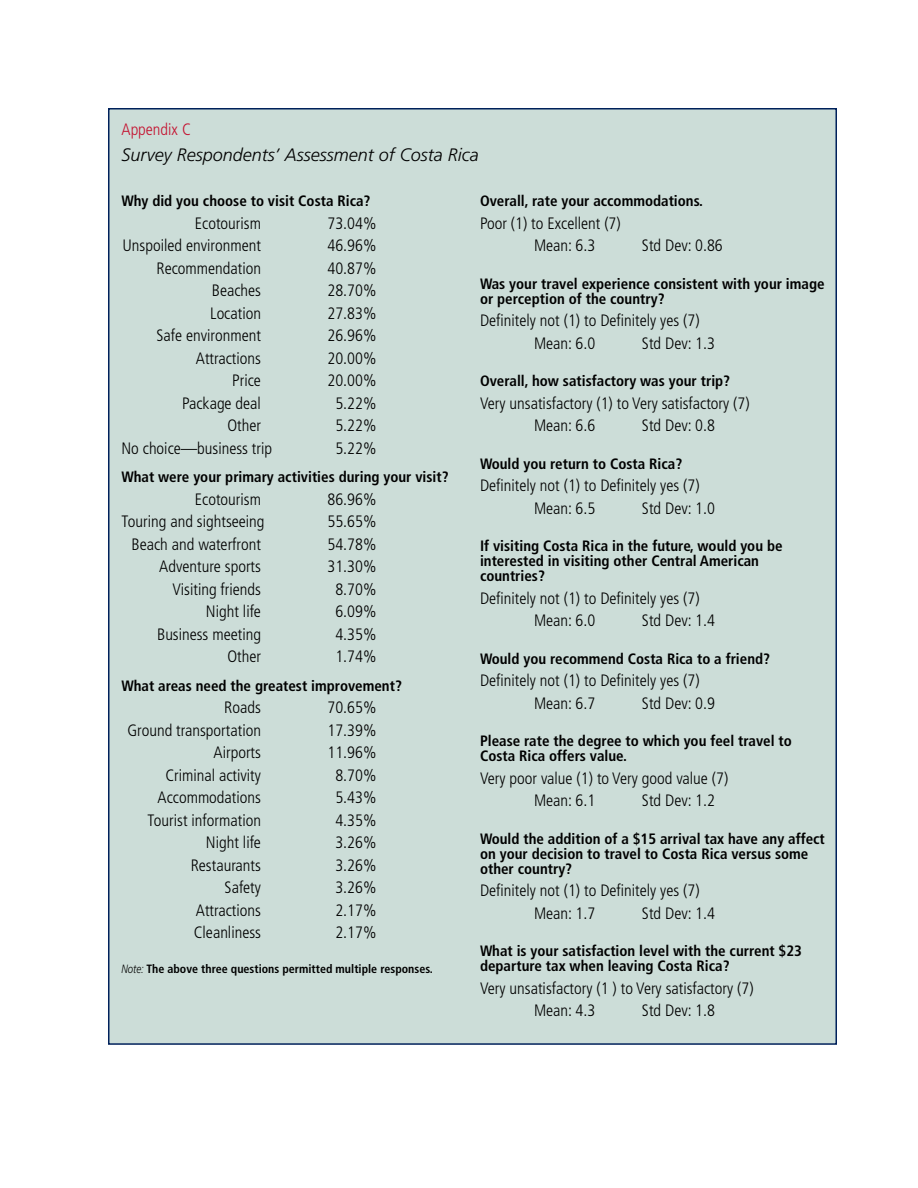
<style>
.page{position:relative;width:918px;height:1188px;background:#fff}
.page>*{position:absolute;margin:0;border:0;box-sizing:border-box;transform-origin:0 0}
.t1{font:italic 300 18px "Frutiger LT Std";color:#000}
.t2{font:300 condensed 16.5px/22.5px "Frutiger LT Std";color:#000}
.t3{font:300 condensed 16.5px "Frutiger LT Std";color:#c41230}
.t4{font:700 condensed 15px/15px "Frutiger LT Std";color:#000}
.t5{font:700 condensed 12px "Frutiger LT Std";color:#000}
.s1{font-weight:300;font-style:italic;font-stretch:normal}
</style>
<div class="page">
<div style="left:109px;top:109px;width:727px;height:935px;background:#ccddd8"></div>
<p class="t3" style="left:122px;top:120px;width:71px">Appendix C</p>
<p class="t1" style="left:122px;top:144px;width:359px">Survey Respondents’ Assessment of Costa Rica</p>
<p class="t4" style="left:122px;top:194px;width:251px">Why did you choose to visit Costa Rica?</p>
<p class="t2" style="left:195px;top:212px;width:68px">Ecotourism</p>
<p class="t2" style="left:327px;top:212px;width:51px">73.04%</p>
<p class="t2" style="left:123px;top:235px;width:140px">Unspoiled environment</p>
<p class="t2" style="left:327px;top:235px;width:51px">46.96%</p>
<p class="t2" style="left:156px;top:257px;width:106px">Recommendation</p>
<p class="t2" style="left:327px;top:257px;width:51px">40.87%</p>
<p class="t2" style="left:212px;top:280px;width:51px">Beaches</p>
<p class="t2" style="left:327px;top:280px;width:51px">28.70%</p>
<p class="t2" style="left:210px;top:302px;width:52px">Location</p>
<p class="t2" style="left:327px;top:302px;width:51px">27.83%</p>
<p class="t2" style="left:156px;top:325px;width:106px">Safe environment</p>
<p class="t2" style="left:327px;top:325px;width:51px">26.96%</p>
<p class="t2" style="left:196px;top:347px;width:67px">Attractions</p>
<p class="t2" style="left:327px;top:347px;width:51px">20.00%</p>
<p class="t2" style="left:232px;top:370px;width:30px">Price</p>
<p class="t2" style="left:327px;top:370px;width:51px">20.00%</p>
<p class="t2" style="left:182px;top:392px;width:80px">Package deal</p>
<p class="t2" style="left:335px;top:392px;width:43px">5.22%</p>
<p class="t2" style="left:227px;top:415px;width:35px">Other</p>
<p class="t2" style="left:335px;top:415px;width:43px">5.22%</p>
<p class="t2" style="left:122px;top:437px;width:152px">No choice—business trip</p>
<p class="t2" style="left:335px;top:437px;width:43px">5.22%</p>
<p class="t4" style="left:122px;top:470px;width:329px">What were your primary activities during your visit?</p>
<p class="t2" style="left:195px;top:488px;width:68px">Ecotourism</p>
<p class="t2" style="left:327px;top:488px;width:51px">86.96%</p>
<p class="t2" style="left:122px;top:511px;width:145px">Touring and sightseeing</p>
<p class="t2" style="left:327px;top:511px;width:51px">55.65%</p>
<p class="t2" style="left:131px;top:533px;width:131px">Beach and waterfront</p>
<p class="t2" style="left:327px;top:533px;width:51px">54.78%</p>
<p class="t2" style="left:159px;top:556px;width:103px">Adventure sports</p>
<p class="t2" style="left:327px;top:556px;width:51px">31.30%</p>
<p class="t2" style="left:172px;top:578px;width:90px">Visiting friends</p>
<p class="t2" style="left:335px;top:578px;width:43px">8.70%</p>
<p class="t2" style="left:206px;top:601px;width:57px">Night life</p>
<p class="t2" style="left:335px;top:601px;width:43px">6.09%</p>
<p class="t2" style="left:157px;top:623px;width:105px">Business meeting</p>
<p class="t2" style="left:335px;top:623px;width:43px">4.35%</p>
<p class="t2" style="left:227px;top:646px;width:35px">Other</p>
<p class="t2" style="left:335px;top:646px;width:43px">1.74%</p>
<p class="t4" style="left:122px;top:678px;width:282px">What areas need the greatest improvement?</p>
<p class="t2" style="left:224px;top:697px;width:38px">Roads</p>
<p class="t2" style="left:327px;top:697px;width:51px">70.65%</p>
<p class="t2" style="left:127px;top:719px;width:135px">Ground transportation</p>
<p class="t2" style="left:327px;top:719px;width:51px">17.39%</p>
<p class="t2" style="left:214px;top:742px;width:49px">Airports</p>
<p class="t2" style="left:327px;top:742px;width:51px">11.96%</p>
<p class="t2" style="left:165px;top:764px;width:97px">Criminal activity</p>
<p class="t2" style="left:335px;top:764px;width:43px">8.70%</p>
<p class="t2" style="left:158px;top:787px;width:105px">Accommodations</p>
<p class="t2" style="left:335px;top:787px;width:43px">5.43%</p>
<p class="t2" style="left:148px;top:809px;width:115px">Tourist information</p>
<p class="t2" style="left:335px;top:809px;width:43px">4.35%</p>
<p class="t2" style="left:206px;top:832px;width:57px">Night life</p>
<p class="t2" style="left:335px;top:832px;width:43px">3.26%</p>
<p class="t2" style="left:191px;top:854px;width:72px">Restaurants</p>
<p class="t2" style="left:335px;top:854px;width:43px">3.26%</p>
<p class="t2" style="left:225px;top:877px;width:38px">Safety</p>
<p class="t2" style="left:335px;top:877px;width:43px">3.26%</p>
<p class="t2" style="left:196px;top:899px;width:67px">Attractions</p>
<p class="t2" style="left:335px;top:899px;width:43px">2.17%</p>
<p class="t2" style="left:194px;top:922px;width:69px">Cleanliness</p>
<p class="t2" style="left:335px;top:922px;width:43px">2.17%</p>
<p class="t5" style="left:122px;top:961px;width:313px"><span class="s1">Note:</span> The above three questions permitted multiple responses.</p>
<p class="t4" style="left:480px;top:194px;width:225px">Overall, rate your accommodations.</p>
<p class="t2" style="left:534px;top:212px;width:88px;text-indent:-54px">Poor (1) to Excellent (7)<br>Mean: 6.3</p>
<p class="t2" style="left:642px;top:235px;width:82px">Std Dev: 0.86</p>
<p class="t4" style="left:480px;top:276px;width:346px">Was your travel experience consistent with your image or perception of the country?</p>
<p class="t2" style="left:534px;top:310px;width:167px;text-indent:-54px">Definitely not (1) to Definitely yes (7)<br>Mean: 6.0</p>
<p class="t2" style="left:642px;top:332px;width:74px">Std Dev: 1.3</p>
<p class="t4" style="left:480px;top:374px;width:252px">Overall, how satisfactory was your trip?</p>
<p class="t2" style="left:534px;top:392px;width:217px;text-indent:-54px">Very unsatisfactory (1) to Very satisfactory (7)<br>Mean: 6.6</p>
<p class="t2" style="left:642px;top:415px;width:74px">Std Dev: 0.8</p>
<p class="t4" style="left:480px;top:456px;width:204px">Would you return to Costa Rica?</p>
<p class="t2" style="left:534px;top:475px;width:167px;text-indent:-54px">Definitely not (1) to Definitely yes (7)<br>Mean: 6.5</p>
<p class="t2" style="left:642px;top:497px;width:74px">Std Dev: 1.0</p>
<p class="t4" style="left:480px;top:539px;width:304px">If visiting Costa Rica in the future, would you be interested in visiting other Central American countries?</p>
<p class="t2" style="left:534px;top:587px;width:167px;text-indent:-54px">Definitely not (1) to Definitely yes (7)<br>Mean: 6.0</p>
<p class="t2" style="left:642px;top:610px;width:74px">Std Dev: 1.4</p>
<p class="t4" style="left:480px;top:651px;width:292px">Would you recommend Costa Rica to a friend?</p>
<p class="t2" style="left:534px;top:670px;width:167px;text-indent:-54px">Definitely not (1) to Definitely yes (7)<br>Mean: 6.7</p>
<p class="t2" style="left:642px;top:692px;width:74px">Std Dev: 0.9</p>
<p class="t4" style="left:480px;top:734px;width:313px">Please rate the degree to which you feel travel to<br>Costa Rica offers value.</p>
<p class="t2" style="left:534px;top:767px;width:196px;text-indent:-54px">Very poor value (1) to Very good value (7)<br>Mean: 6.1</p>
<p class="t2" style="left:642px;top:790px;width:74px">Std Dev: 1.2</p>
<p class="t4" style="left:480px;top:831px;width:346px">Would the addition of a $15 arrival tax have any affect on your decision to travel to Costa Rica versus some other country?</p>
<p class="t2" style="left:534px;top:880px;width:167px;text-indent:-54px">Definitely not (1) to Definitely yes (7)<br>Mean: 1.7</p>
<p class="t2" style="left:642px;top:902px;width:74px">Std Dev: 1.4</p>
<p class="t4" style="left:480px;top:944px;width:324px">What is your satisfaction level with the current $23 departure tax when leaving Costa Rica?</p>
<p class="t2" style="left:534px;top:977px;width:221px;text-indent:-54px">Very unsatisfactory (1 ) to Very satisfactory (7)<br>Mean: 4.3</p>
<p class="t2" style="left:642px;top:1000px;width:74px">Std Dev: 1.8</p>
</div>
